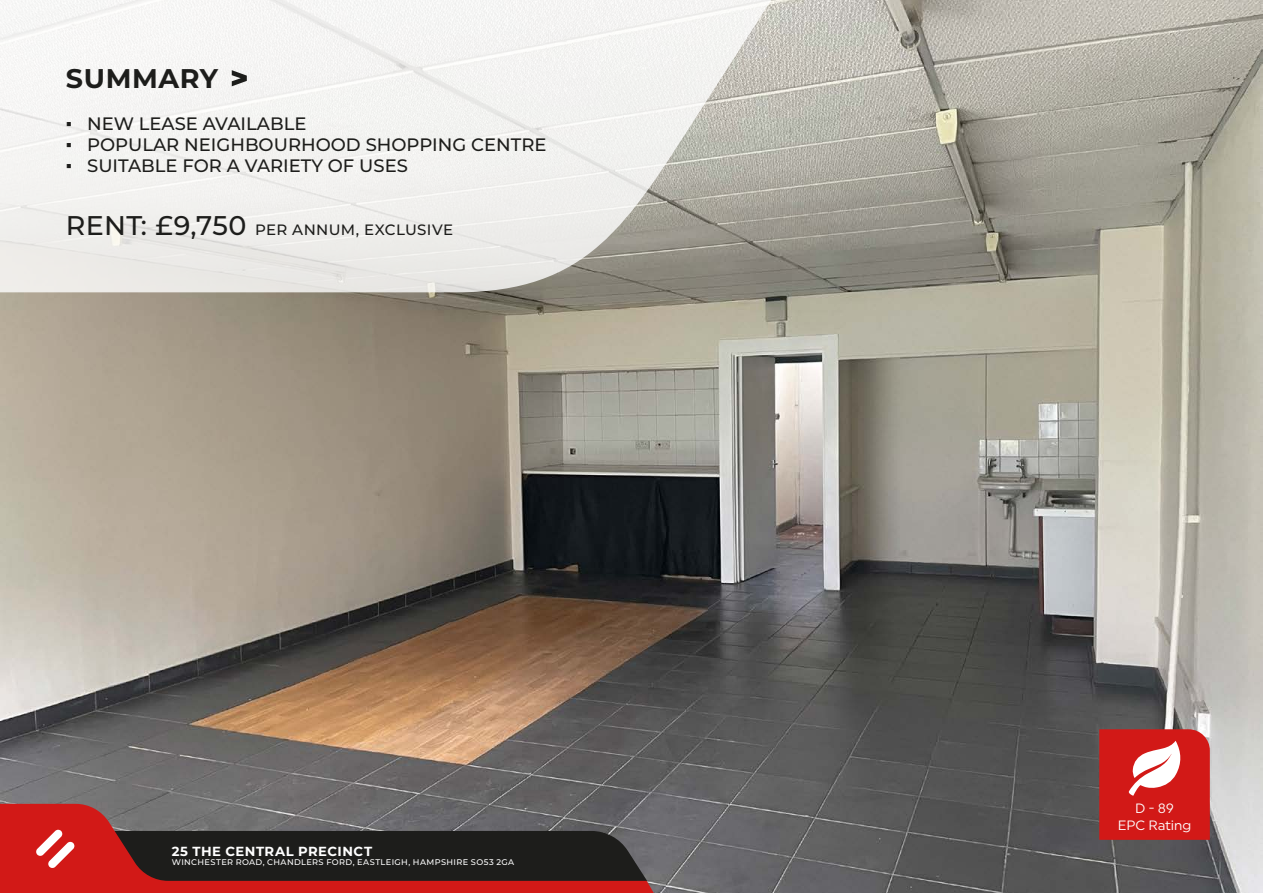
<style>
.page{position:relative;width:1263px;height:893px;background:#fff}
.page>*{position:absolute;margin:0;border:0;box-sizing:border-box;transform-origin:0 0}
.t1{font:700 27px "Montserrat";letter-spacing:.025em;color:#1d1d1b}
.t2{font:500 18px "Montserrat";color:#1d1d1b}
.t3{font:500 15px "Montserrat";letter-spacing:.02em;color:#1d1d1b}
.t4{font:13.5px/16.2px "Uniform";color:#fff;text-align:center}
.t5{font:700 13.2px "Montserrat";letter-spacing:.04em;color:#fff}
.t6{font:500 8.25px "Montserrat";letter-spacing:.045em;color:#fff}
.s1{font-family:"Arial";font-weight:400}
.s2{font-size:27px}
</style>
<div class="page">
<img style="left:0;top:0;width:1263px;height:893px">
<svg style="left:0;top:0;width:874px;height:292px;fill:#f0f0ee"></svg>
<svg style="left:1099px;top:729px;width:111px;height:111px;background:#d63634"></svg>
<svg style="left:0;top:804px;width:654px;height:89px;background:#9d4646"></svg>
<svg style="left:232px;top:70px;width:15px;height:16px"></svg>
<svg style="left:36px;top:829px;width:611px;height:52px;background:#3f2523"></svg>
<h1 class="t1" style="left:66px;top:59px;width:154px">SUMMARY</h1>
<p class="t2" style="left:66px;top:111px;width:242px"><span class="s1">▪</span> NEW LEASE AVAILABLE</p>
<p class="t2" style="left:66px;top:132px;width:482px"><span class="s1">▪</span> POPULAR NEIGHBOURHOOD SHOPPING CENTRE</p>
<p class="t2" style="left:66px;top:153px;width:343px"><span class="s1">▪</span> SUITABLE FOR A VARIETY OF USES</p>
<p class="t3" style="left:66px;top:219px;width:389px"><span class="s2">RENT: £9,750</span> PER ANNUM, EXCLUSIVE</p>
<p class="t5" style="left:172px;top:841px;width:202px">25 THE CENTRAL PRECINCT</p>
<p class="t6" style="left:172px;top:857px;width:344px">WINCHESTER ROAD, CHANDLERS FORD, EASTLEIGH, HAMPSHIRE SO53 2GA</p>
<p class="t4" style="left:1118px;top:800px;width:75px">D - 89<br>EPC Rating</p>
</div>
